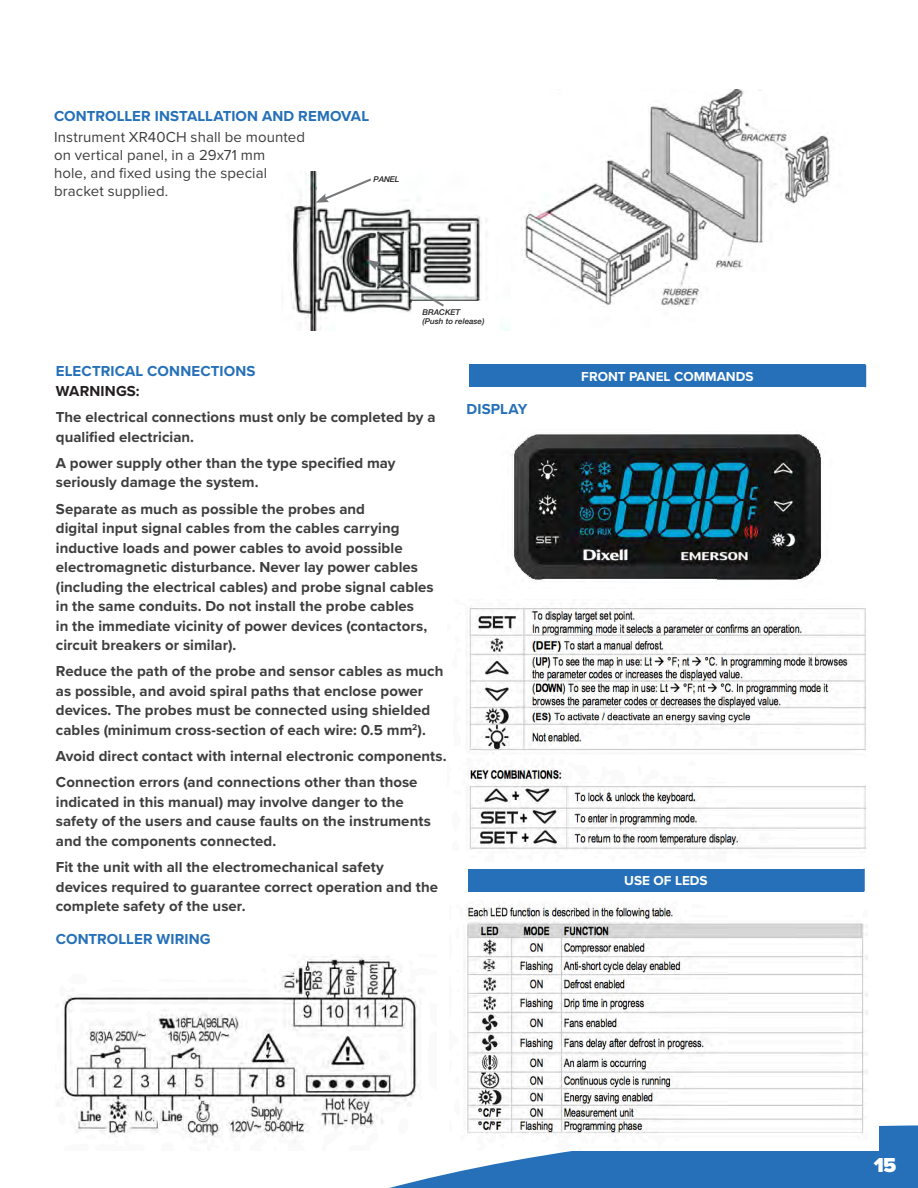
<style>
.page{position:relative;width:918px;height:1188px;background:#fff}
.page>*{position:absolute;margin:0;border:0;box-sizing:border-box;transform-origin:0 0}
.t1{font:900 21px "Proxima Nova";color:#fff}
.Paragraph_Style_1{font:700 15px/19.5px "Proxima Nova";letter-spacing:.005em;color:#3e3e3f}
.Paragraph_Style_1-2{font:700 15px/19.5px "Proxima Nova";letter-spacing:.01em;color:#2570b8}
.Paragraph_Style_1-3{font:15px/18px "Proxima Nova";letter-spacing:.005em;color:#3e3e3f}
.bullets{font:700 13.5px "Proxima Nova";color:#fff}
.t2{font:italic 500 7.95px "Helvetica Neue LT Std";color:#231f20}
.s1{font-weight:400;color:#3e3e3f}
.s2{color:#231f20}
</style>
<div class="page">
<svg style="left:389px;top:1125px;width:529px;height:63px"></svg>
<div style="left:469px;top:365px;width:396px;height:22px;background:#2570b8"></div>
<svg style="left:865px;top:365px;width:1px;height:22px"></svg>
<div style="left:468px;top:869px;width:396px;height:22px;background:#2570b8"></div>
<hr style="left:863px;top:869px;width:2px;height:22px;background:#2570b8">
<img style="left:511px;top:433px;width:311px;height:148px">
<img style="left:468px;top:606px;width:399px;height:244px">
<img style="left:61px;top:956px;width:375px;height:194px">
<img style="left:449px;top:904px;width:429px;height:246px">
<img style="left:521px;top:90px;width:310px;height:216px">
<img style="left:291px;top:171px;width:220px;height:159px">
<div style="left:317px;top:162px;width:80px;height:46px;background:#fff"></div>
<svg style="left:316px;top:177px;width:56px;height:26px"></svg>
<div style="left:412px;top:301px;width:88px;height:46px;background:#fff"></div>
<div style="left:335px;top:313px;width:88px;height:34px;background:#fff"></div>
<svg style="left:367px;top:260px;width:79px;height:49px"></svg>
<p class="Paragraph_Style_1-2" style="left:54px;top:105px;width:317px;line-height:21px">CONTROLLER INSTALLATION AND REMOVAL<br><span class="s1">Instrument XR40CH shall be mounted</span></p>
<p class="Paragraph_Style_1-3" style="left:54px;top:145px;width:215px">on vertical panel, in a 29x71 mm hole, and fixed using the special bracket supplied.</p>
<p class="t2" style="left:373px;top:174px;width:28px">PANEL</p>
<p class="t2" style="left:423px;top:307px;width:39px">BRACKET</p>
<p class="t2" style="left:423px;top:317px;width:63px">(Push to release)</p>
<p class="Paragraph_Style_1-2" style="left:56px;top:361px;width:201px">ELECTRICAL CONNECTIONS<br><span class="s2">WARNINGS:</span></p>
<p class="Paragraph_Style_1" style="left:56px;top:407px;width:381px">The electrical connections must only be completed by a qualified electrician.</p>
<p class="Paragraph_Style_1" style="left:56px;top:453px;width:341px">A power supply other than the type specified may seriously damage the system.</p>
<p class="Paragraph_Style_1" style="left:56px;top:499px;width:379px">Separate as much as possible the probes and<br>digital input signal cables from the cables carrying inductive loads and power cables to avoid possible electromagnetic disturbance. Never lay power cables (including the electrical cables) and probe signal cables in the same conduits. Do not install the probe cables<br>in the immediate vicinity of power devices (contactors, circuit breakers or similar).</p>
<p class="Paragraph_Style_1" style="left:56px;top:661px;width:389px">Reduce the path of the probe and sensor cables as much as possible, and avoid spiral paths that enclose power devices. The probes must be connected using shielded cables (minimum cross-section of each wire: 0.5 mm<sup>2</sup>).</p>
<p class="Paragraph_Style_1" style="left:56px;top:746px;width:392px">Avoid direct contact with internal electronic components.</p>
<p class="Paragraph_Style_1" style="left:56px;top:772px;width:377px">Connection errors (and connections other than those indicated in this manual) may involve danger to the safety of the users and cause faults on the instruments and the components connected.</p>
<p class="Paragraph_Style_1" style="left:56px;top:857px;width:384px">Fit the unit with all the electromechanical safety devices required to guarantee correct operation and the complete safety of the user.</p>
<p class="Paragraph_Style_1-2" style="left:56px;top:929px;width:156px">CONTROLLER WIRING</p>
<p class="Paragraph_Style_1-2" style="left:466px;top:399px;width:62px">DISPLAY</p>
<p class="bullets" style="left:581px;top:367px;width:174px">FRONT PANEL COMMANDS</p>
<p class="bullets" style="left:624px;top:871px;width:85px">USE OF LEDS</p>
<h1 class="t1" style="left:874px;top:1149px;width:24px">15</h1>
</div>
